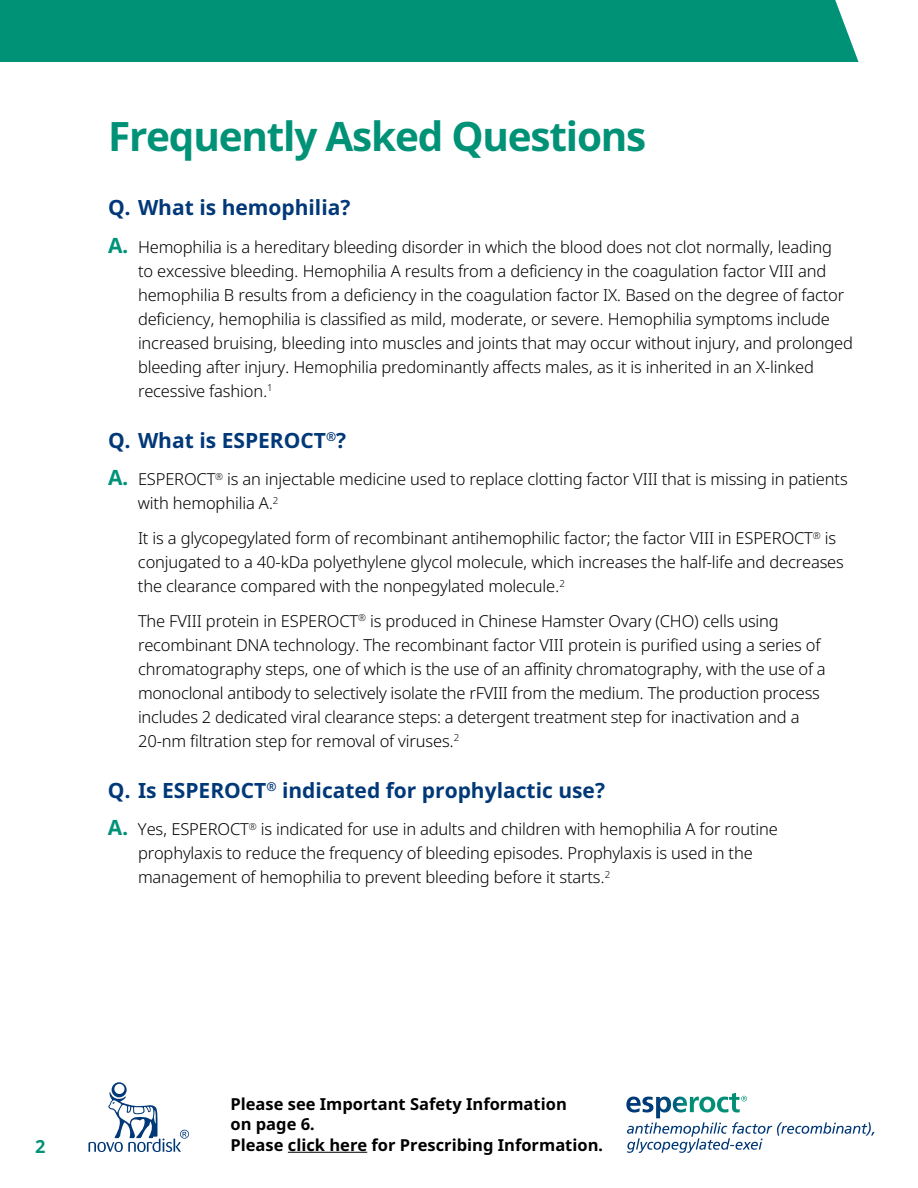
<style>
.page{position:relative;width:918px;height:1188px;background:#fff}
.page>*{position:absolute;margin:0;border:0;box-sizing:border-box;transform-origin:0 0}
.t1{font:700 40.5px "Apis For Office";letter-spacing:-.03em;color:#009277}
.t2{font:700 21px "Apis For Office";color:#003878}
.t3{font:700 18px "Apis For Office";color:#009277}
.t4{font:300 16.5px/24px "Apis For Office";letter-spacing:-.01em;color:#000}
.t5{font:700 16.5px/20.2px "Apis For Office";color:#000}
.s1{font-weight:700;font-size:21px;color:#009277}
</style>
<div class="page">
<svg style="left:88px;top:1082px;width:101px;height:70px"></svg>
<div style="left:0;top:0;width:859px;height:62px;background:#009277"></div>
<svg style="left:626px;top:1093px;width:249px;height:60px"></svg>
<hr style="left:288px;top:1152px;width:79px;height:1px;background:#000">
<h1 class="t1" style="left:108px;top:107px;width:540px">Frequently Asked Questions</h1>
<p class="t2" style="left:108px;top:193px;width:244px">Q. What is hemophilia?</p>
<p class="t4" style="left:138px;top:235px;width:717px;text-indent:-30px"><span class="s1">A.</span> Hemophilia is a hereditary bleeding disorder in which the blood does not clot normally, leading<br>to excessive bleeding. Hemophilia A results from a deficiency in the coagulation factor VIII and hemophilia B results from a deficiency in the coagulation factor IX. Based on the degree of factor deficiency, hemophilia is classified as mild, moderate, or severe. Hemophilia symptoms include increased bruising, bleeding into muscles and joints that may occur without injury, and prolonged bleeding after injury. Hemophilia predominantly affects males, as it is inherited in an X-linked recessive fashion.<sup>1</sup></p>
<p class="t2" style="left:108px;top:425px;width:240px">Q. What is ESPEROCT<sup>®</sup>?</p>
<p class="t4" style="left:138px;top:468px;width:711px;text-indent:-30px"><span class="s1">A.</span> ESPEROCT<sup>®</sup> is an injectable medicine used to replace clotting factor VIII that is missing in patients with hemophilia A.<sup>2</sup></p>
<p class="t4" style="left:138px;top:526px;width:707px">It is a glycopegylated form of recombinant antihemophilic factor; the factor VIII in ESPEROCT<sup>®</sup> is conjugated to a 40-kDa polyethylene glycol molecule, which increases the half-life and decreases the clearance compared with the nonpegylated molecule.<sup>2</sup></p>
<p class="t4" style="left:138px;top:609px;width:689px">The FVIII protein in ESPEROCT<sup>®</sup> is produced in Chinese Hamster Ovary (CHO) cells using recombinant DNA technology. The recombinant factor VIII protein is purified using a series of chromatography steps, one of which is the use of an affinity chromatography, with the use of a monoclonal antibody to selectively isolate the rFVIII from the medium. The production process includes 2 dedicated viral clearance steps: a detergent treatment step for inactivation and a 20-nm filtration step for removal of viruses.<sup>2</sup></p>
<p class="t2" style="left:108px;top:775px;width:499px">Q. Is ESPEROCT<sup>®</sup> indicated for prophylactic use?</p>
<p class="t4" style="left:138px;top:818px;width:641px;text-indent:-30px"><span class="s1">A.</span> Yes, ESPEROCT<sup>®</sup> is indicated for use in adults and children with hemophilia A for routine prophylaxis to reduce the frequency of bleeding episodes. Prophylaxis is used in the management of hemophilia to prevent bleeding before it starts.<sup>2</sup></p>
<p class="t3" style="left:35px;top:1134px;width:12px">2</p>
<p class="t5" style="left:231px;top:1094px;width:374px">Please see Important Safety Information<br>on page 6.<br>Please click here for Prescribing Information.</p>
</div>
